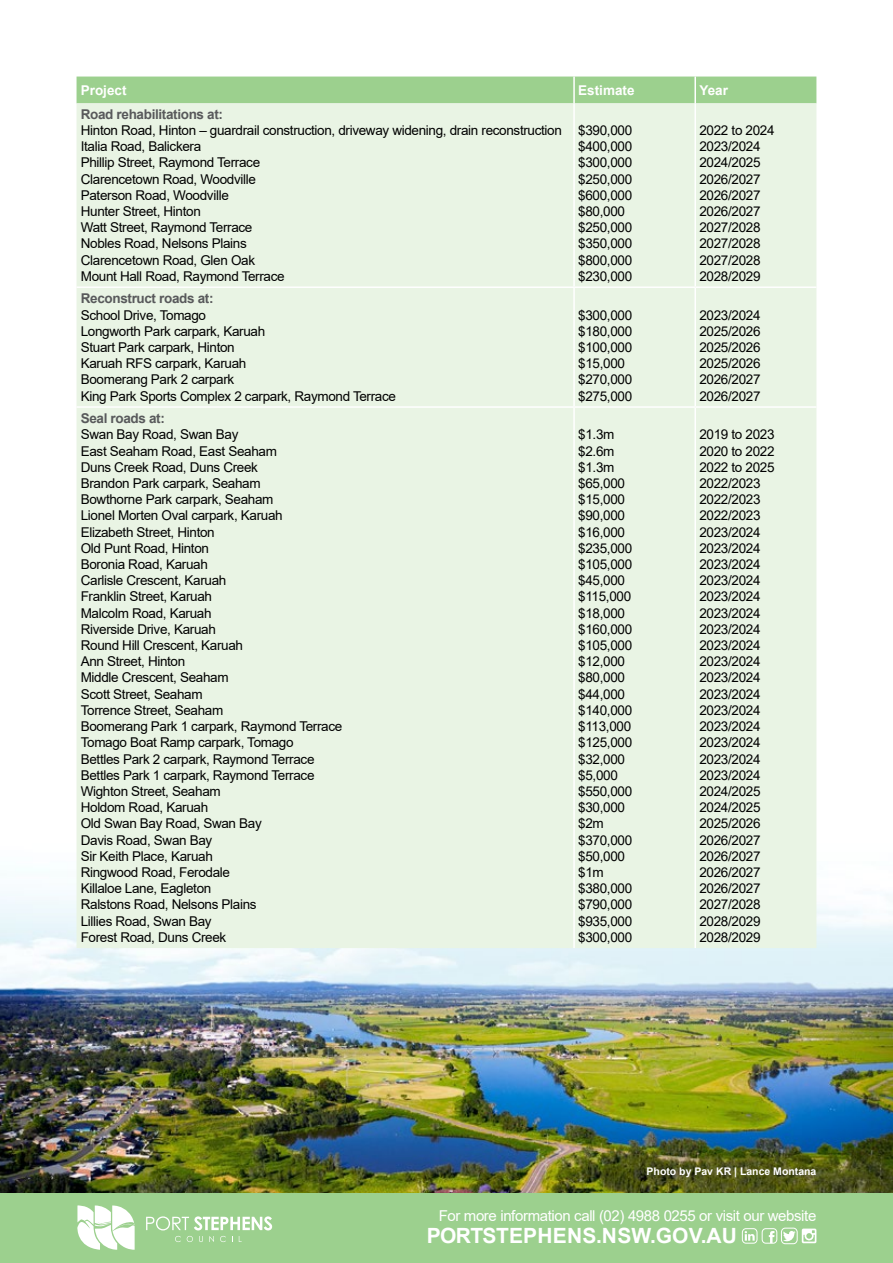
<style>
.page{position:relative;width:893px;height:1263px;background:#fff}
.page>*{position:absolute;margin:0;border:0;box-sizing:border-box;transform-origin:0 0}
.t1{font:700 21px "Arial";letter-spacing:.01em;color:#fff}
.t2{font:15px "Arial";letter-spacing:-.025em;color:#fff}
.t3{font:13.5px/16.2px "Arial";letter-spacing:-.025em;color:#000}
.t4{font:700 13.5px "Arial";letter-spacing:-.025em;color:#58595b}
.t5{font:700 13.5px "Arial";color:#fff}
.t6{font:700 10.5px "Arial";color:#fff}
</style>
<div class="page">
<img style="left:0;top:308px;width:893px;height:886px">
<div style="left:0;top:1194px;width:893px;height:69px;background:#9cd08e"></div>
<svg style="left:175px;top:1236px;width:6px;height:6px"></svg>
<svg style="left:187px;top:1236px;width:6px;height:6px"></svg>
<svg style="left:199px;top:1236px;width:4px;height:6px"></svg>
<svg style="left:209px;top:1236px;width:5px;height:6px"></svg>
<svg style="left:220px;top:1236px;width:6px;height:6px"></svg>
<svg style="left:146px;top:1216px;width:126px;height:14px"></svg>
<svg style="left:77px;top:1205px;width:58px;height:45px"></svg>
<svg style="left:745px;top:1231px;width:10px;height:10px"></svg>
<div style="left:742px;top:1228px;width:15px;height:15px;border:1px solid #fff;border-radius:4px"></div>
<svg style="left:769px;top:1231px;width:5px;height:10px"></svg>
<div style="left:762px;top:1228px;width:15px;height:15px;border:1px solid #fff;border-radius:4px"></div>
<svg style="left:783px;top:1231px;width:12px;height:10px"></svg>
<div style="left:781px;top:1228px;width:16px;height:16px;border:1px solid #fff;border-radius:4px"></div>
<svg style="left:802px;top:1228px;width:14px;height:15px"></svg>
<div style="left:77px;top:77px;width:739px;height:26px;background:#9cd08e"></div>
<div style="left:77px;top:103px;width:739px;height:845px;background:#e9f4e4"></div>
<hr style="left:573px;top:77px;width:2px;height:26px;background:#fff">
<hr style="left:694px;top:77px;width:2px;height:26px;background:#fff">
<hr style="left:573px;top:103px;width:2px;height:183px;background:#fff">
<hr style="left:694px;top:103px;width:2px;height:183px;background:#fff">
<hr style="left:77px;top:286px;width:497px;height:2px;background:#fff">
<hr style="left:574px;top:286px;width:121px;height:2px;background:#fff">
<hr style="left:573px;top:288px;width:2px;height:118px;background:#fff">
<hr style="left:695px;top:286px;width:121px;height:2px;background:#fff">
<hr style="left:694px;top:288px;width:2px;height:118px;background:#fff">
<hr style="left:77px;top:406px;width:497px;height:2px;background:#fff">
<hr style="left:574px;top:406px;width:121px;height:2px;background:#fff">
<hr style="left:573px;top:408px;width:2px;height:540px;background:#fff">
<hr style="left:695px;top:406px;width:121px;height:2px;background:#fff">
<hr style="left:694px;top:408px;width:2px;height:540px;background:#fff">
<div style="left:629px;top:1148px;width:205px;height:46px;background:#000;opacity:.5"></div>
<p class="t5" style="left:81px;top:81px;width:47px">Project</p>
<p class="t5" style="left:578px;top:81px;width:58px">Estimate</p>
<p class="t5" style="left:699px;top:81px;width:30px">Year</p>
<p class="t4" style="left:81px;top:105px;width:144px">Road rehabilitations at:</p>
<p class="t3" style="left:81px;top:122px;width:483px">Hinton Road, Hinton – guardrail construction, driveway widening, drain reconstruction Italia Road, Balickera<br>Phillip Street, Raymond Terrace<br>Clarencetown Road, Woodville<br>Paterson Road, Woodville<br>Hunter Street, Hinton<br>Watt Street, Raymond Terrace<br>Nobles Road, Nelsons Plains<br>Clarencetown Road, Glen Oak<br>Mount Hall Road, Raymond Terrace</p>
<p class="t3" style="left:578px;top:122px;width:55px">$390,000 $400,000 $300,000 $250,000 $600,000 $80,000 $250,000 $350,000 $800,000 $230,000</p>
<p class="t3" style="left:699px;top:122px;width:77px">2022 to 2024<br>2023/2024<br>2024/2025<br>2026/2027<br>2026/2027<br>2026/2027<br>2027/2028<br>2027/2028<br>2027/2028<br>2028/2029</p>
<p class="t4" style="left:81px;top:289px;width:134px">Reconstruct roads at:</p>
<p class="t3" style="left:81px;top:307px;width:317px">School Drive, Tomago<br>Longworth Park carpark, Karuah<br>Stuart Park carpark, Hinton<br>Karuah RFS carpark, Karuah<br>Boomerang Park 2 carpark<br>King Park Sports Complex 2 carpark, Raymond Terrace</p>
<p class="t3" style="left:578px;top:307px;width:55px">$300,000 $180,000 $100,000 $15,000 $270,000 $275,000</p>
<p class="t3" style="left:699px;top:307px;width:63px;text-align:justify">2023/2024<br>2025/2026<br>2025/2026<br>2025/2026<br>2026/2027<br>2026/2027</p>
<p class="t4" style="left:81px;top:409px;width:86px">Seal roads at:</p>
<p class="t3" style="left:81px;top:426px;width:263px">Swan Bay Road, Swan Bay<br>East Seaham Road, East Seaham<br>Duns Creek Road, Duns Creek<br>Brandon Park carpark, Seaham<br>Bowthorne Park carpark, Seaham<br>Lionel Morten Oval carpark, Karuah<br>Elizabeth Street, Hinton<br>Old Punt Road, Hinton<br>Boronia Road, Karuah<br>Carlisle Crescent, Karuah<br>Franklin Street, Karuah<br>Malcolm Road, Karuah<br>Riverside Drive, Karuah<br>Round Hill Crescent, Karuah<br>Ann Street, Hinton<br>Middle Crescent, Seaham<br>Scott Street, Seaham<br>Torrence Street, Seaham<br>Boomerang Park 1 carpark, Raymond Terrace<br>Tomago Boat Ramp carpark, Tomago<br>Bettles Park 2 carpark, Raymond Terrace<br>Bettles Park 1 carpark, Raymond Terrace<br>Wighton Street, Seaham<br>Holdom Road, Karuah<br>Old Swan Bay Road, Swan Bay<br>Davis Road, Swan Bay<br>Sir Keith Place, Karuah<br>Ringwood Road, Ferodale<br>Killaloe Lane, Eagleton<br>Ralstons Road, Nelsons Plains<br>Lillies Road, Swan Bay<br>Forest Road, Duns Creek</p>
<p class="t3" style="left:578px;top:426px;width:55px">$1.3m $2.6m $1.3m $65,000 $15,000 $90,000 $16,000 $235,000 $105,000 $45,000 $115,000 $18,000 $160,000 $105,000 $12,000 $80,000 $44,000 $140,000 $113,000 $125,000 $32,000 $5,000 $550,000 $30,000 $2m $370,000 $50,000 $1m $380,000 $790,000 $935,000 $300,000</p>
<p class="t3" style="left:699px;top:426px;width:77px">2019 to 2023<br>2020 to 2022<br>2022 to 2025<br>2022/2023<br>2022/2023<br>2022/2023<br>2023/2024<br>2023/2024<br>2023/2024<br>2023/2024<br>2023/2024<br>2023/2024<br>2023/2024<br>2023/2024<br>2023/2024<br>2023/2024<br>2023/2024<br>2023/2024<br>2023/2024<br>2023/2024<br>2023/2024<br>2023/2024<br>2024/2025<br>2024/2025<br>2025/2026<br>2026/2027<br>2026/2027<br>2026/2027<br>2026/2027<br>2027/2028<br>2028/2029<br>2028/2029</p>
<p class="t6" style="left:647px;top:1164px;width:171px">Photo by Pav KR | Lance Montana</p>
<p class="t2" style="left:439px;top:1205px;width:379px">For more information call (02) 4988 0255 or visit our website</p>
<h1 class="t1" style="left:427px;top:1221px;width:312px">PORTSTEPHENS.NSW.GOV.AU</h1>
</div>
